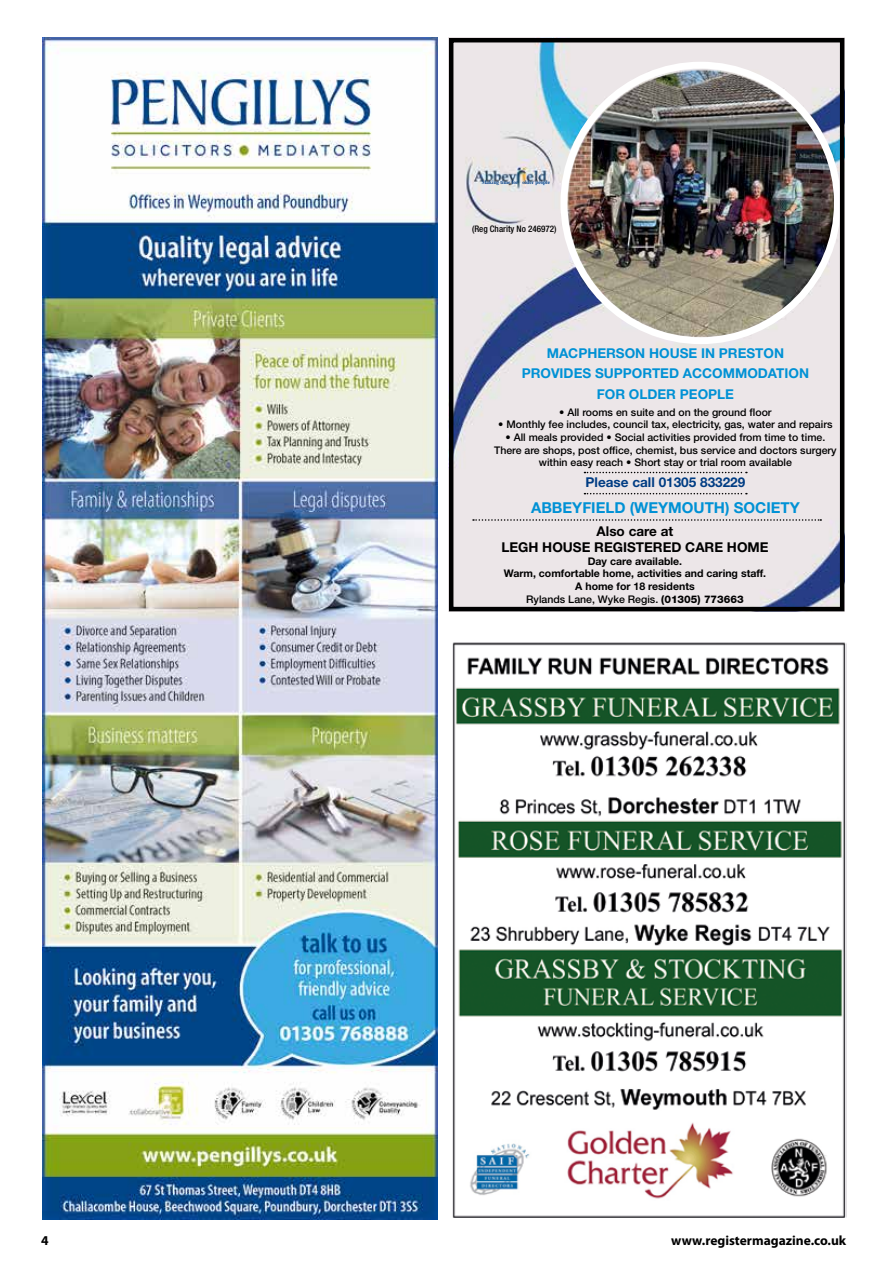
<style>
.page{position:relative;width:893px;height:1263px;background:#fff}
.page>*{position:absolute;margin:0;border:0;box-sizing:border-box;transform-origin:0 0}
.t1{font:700 15px "Helvetica Neue LT Std";color:#0091d5}
.t2{font:700 13.5px/20.5px "Helvetica Neue LT Std";color:#0091d5;text-align:center}
.t3{font:700 13.5px/16.2px "Helvetica Neue LT Std";color:#000;text-align:center}
.t4{font:700 13.5px "Myriad Pro";color:#000}
.t5{font:700 13.5px "Helvetica Neue LT Std";color:#003c83}
.t6{font:500 10.5px/12.6px "Helvetica Neue LT Std";color:#000;text-align:center}
.t7{font:700 10.5px/12.6px "Helvetica Neue LT Std";color:#000;text-align:center}
.t8{font:500 condensed 9px "Helvetica Neue LT Std";color:#000}
.t9{font:700 5.25px "Times LT Std";color:#003c83}
.s1{font-weight:500}
.s2{font-weight:800}
</style>
<div class="page">
<img style="left:43px;top:37px;width:395px;height:1183px">
<img style="left:449px;top:37px;width:395px;height:569px">
<div style="left:560px;top:62px;width:281px;height:282px;border:7px solid #fff;border-radius:50%"></div>
<svg style="left:473px;top:519px;width:348px;height:2px"></svg>
<svg style="left:584px;top:472px;width:163px;height:1px"></svg>
<svg style="left:584px;top:493px;width:163px;height:1px"></svg>
<div style="left:449px;top:38px;width:395px;height:573px;border:4px solid #000"></div>
<img style="left:452px;top:642px;width:394px;height:576px">
<p class="t9" style="left:482px;top:180px;width:70px">Making time for older people</p>
<p class="t8" style="left:472px;top:224px;width:86px">(Reg Charity No 246972)</p>
<p class="t2" style="left:522px;top:342px;width:289px">MACPHERSON HOUSE IN PRESTON<br>PROVIDES SUPPORTED ACCOMMODATION<br>FOR OLDER PEOPLE</p>
<p class="t6" style="left:559px;top:405px;width:214px">• All rooms en suite and on the ground floor</p>
<p class="t6" style="left:498px;top:418px;width:336px">• Monthly fee includes, council tax, electricity, gas, water and repairs</p>
<p class="t6" style="left:494px;top:431px;width:344px">• All meals provided • Social activities provided from time to time.<br>There are shops, post office, chemist, bus service and doctors surgery within easy reach • Short stay or trial room available</p>
<p class="t5" style="left:585px;top:474px;width:161px">Please call 01305 833229</p>
<h1 class="t1" style="left:531px;top:499px;width:270px">ABBEYFIELD (WEYMOUTH) SOCIETY</h1>
<p class="t3" style="left:501px;top:523px;width:269px">Also care at<br>LEGH HOUSE REGISTERED CARE HOME</p>
<p class="t7" style="left:504px;top:554px;width:264px">Day care available.<br>Warm, comfortable home, activities and caring staff.<br>A home for 18 residents<br><span class="s1">Rylands Lane, Wyke Regis.</span> <span class="s2">(01305) 773663</span></p>
<p class="t4" style="left:41px;top:1232px;width:9px">4</p>
<p class="t4" style="left:671px;top:1231px;width:176px">www.registermagazine.co.uk</p>
</div>
